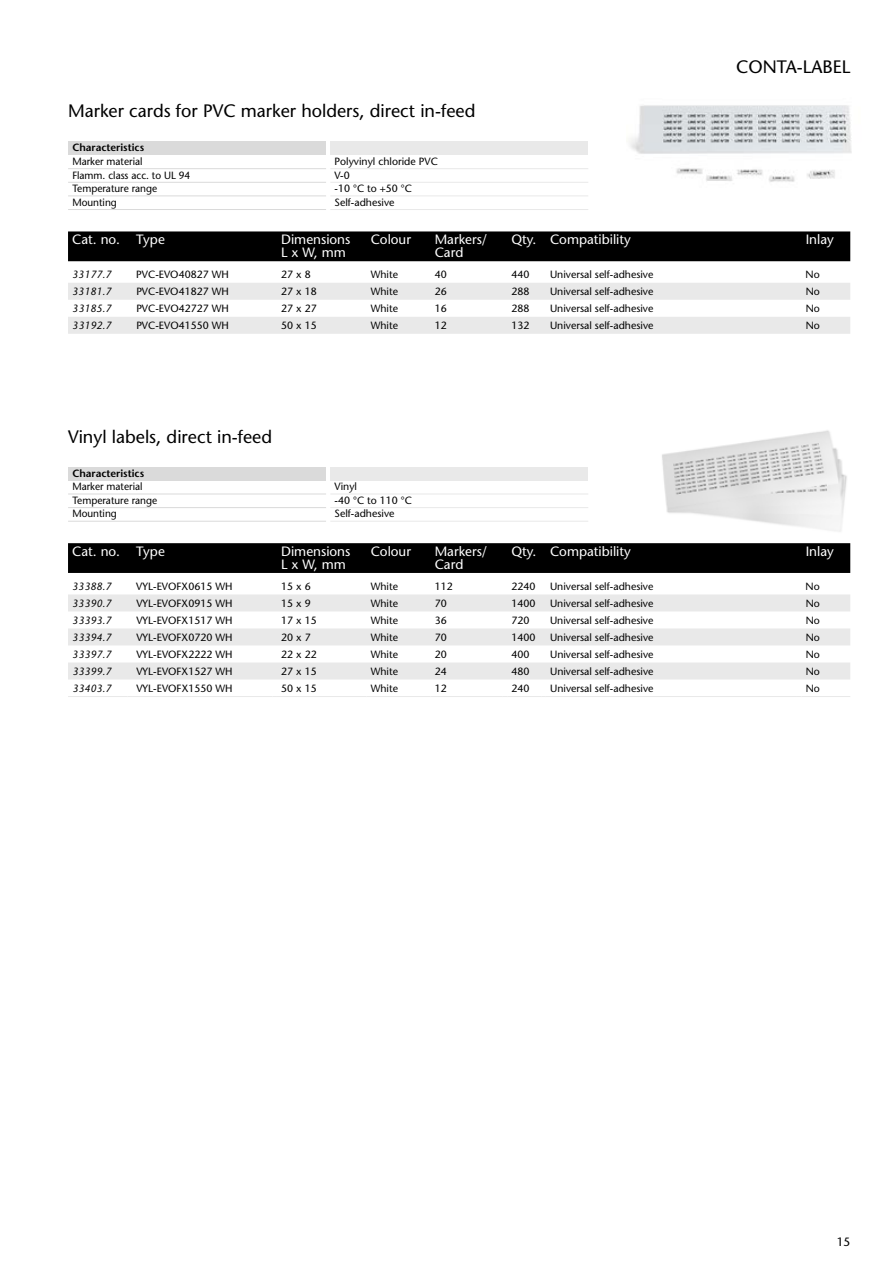
<style>
.page{position:relative;width:893px;height:1263px;background:#fff}
.page>*{position:absolute;margin:0;border:0;box-sizing:border-box;transform-origin:0 0}
.t1{font:500 18px "Stone Sans Std";color:#000}
.t2{font:500 13.5px/13.5px "Stone Sans Std";color:#fff}
.t3{font:500 12px "Stone Sans Std";color:#000}
.t4{font:500 10.5px/13.6px "Stone Sans Std";color:#000}
.t5{font:500 10.5px/13.6px "Stone Sans Std";color:#000;scale:.96 1}
.t6{font:italic 500 10.5px "Stone Sans Std";color:#000}
.t7{font:600 10.5px "Stone Sans Std";color:#000}
</style>
<div class="page">
<img style="left:662px;top:430px;width:185px;height:102px">
<img style="left:629px;top:105px;width:223px;height:77px">
<div style="left:68px;top:231px;width:782px;height:30px;background:#000"></div>
<svg style="left:68px;top:283px;width:782px;height:51px"></svg>
<div style="left:68px;top:543px;width:782px;height:30px;background:#000"></div>
<svg style="left:68px;top:594px;width:782px;height:85px;fill:#e9e9e9"></svg>
<hr style="left:68px;top:696px;width:60px;height:1px;background:#e9e9e9">
<hr style="left:132px;top:696px;width:140px;height:1px;background:#e9e9e9">
<hr style="left:277px;top:696px;width:85px;height:1px;background:#e9e9e9">
<hr style="left:366px;top:696px;width:60px;height:1px;background:#e9e9e9">
<hr style="left:430px;top:696px;width:73px;height:1px;background:#e9e9e9">
<hr style="left:507px;top:696px;width:34px;height:1px;background:#e9e9e9">
<hr style="left:546px;top:696px;width:251px;height:1px;background:#e9e9e9">
<hr style="left:801px;top:696px;width:49px;height:1px;background:#e9e9e9">
<div style="left:330px;top:141px;width:258px;height:14px;background:#e9e9e9"></div>
<hr style="left:330px;top:168px;width:258px;height:1px;background:#e9e9e9">
<hr style="left:330px;top:182px;width:258px;height:1px;background:#e9e9e9">
<hr style="left:330px;top:195px;width:258px;height:1px;background:#e9e9e9">
<hr style="left:330px;top:209px;width:258px;height:1px;background:#e9e9e9">
<div style="left:330px;top:467px;width:258px;height:13px;background:#e9e9e9"></div>
<hr style="left:330px;top:494px;width:258px;height:1px;background:#e9e9e9">
<hr style="left:330px;top:507px;width:258px;height:1px;background:#e9e9e9">
<hr style="left:330px;top:521px;width:258px;height:1px;background:#e9e9e9">
<div style="left:68px;top:141px;width:258px;height:14px;background:#dadada"></div>
<hr style="left:68px;top:168px;width:258px;height:1px;background:#dadada">
<hr style="left:68px;top:182px;width:258px;height:1px;background:#dadada">
<hr style="left:68px;top:195px;width:258px;height:1px;background:#dadada">
<hr style="left:68px;top:209px;width:258px;height:1px;background:#dadada">
<div style="left:68px;top:467px;width:258px;height:13px;background:#dadada"></div>
<hr style="left:68px;top:494px;width:258px;height:1px;background:#dadada">
<hr style="left:68px;top:507px;width:258px;height:1px;background:#dadada">
<hr style="left:68px;top:521px;width:258px;height:1px;background:#dadada">
<h1 class="t1" style="left:68px;top:100px;width:409px">Marker cards for PVC marker holders, direct in-feed</h1>
<p class="t7" style="left:72px;top:141px;width:73px">Characteristics</p>
<p class="t5" style="left:72px;top:154px;width:124px">Marker material<br>Flamm. class acc. to UL 94<br>Temperature range<br>Mounting</p>
<p class="t4" style="left:335px;top:154px;width:105px">Polyvinyl chloride PVC<br>V-0<br>-10 °C to +50 °C<br>Self-adhesive</p>
<h1 class="t1" style="left:736px;top:56px;width:116px">CONTA-LABEL</h1>
<p class="t2" style="left:72px;top:232px;width:94px">Cat. no. Type</p>
<p class="t2" style="left:281px;top:232px;width:71px">Dimensions<br>L x W, mm</p>
<p class="t2" style="left:371px;top:232px;width:42px">Colour</p>
<p class="t2" style="left:435px;top:232px;width:54px">Markers/<br>Card</p>
<p class="t2" style="left:511px;top:232px;width:121px">Qty. Compatibility</p>
<p class="t2" style="left:806px;top:232px;width:30px">Inlay</p>
<p class="t6" style="left:72px;top:268px;width:41px">33177.7</p>
<p class="t4" style="left:136px;top:268px;width:94px">PVC-EVO40827 WH</p>
<p class="t4" style="left:281px;top:268px;width:31px">27 x 8</p>
<p class="t4" style="left:371px;top:268px;width:29px">White</p>
<p class="t4" style="left:435px;top:268px;width:14px">40</p>
<p class="t4" style="left:511px;top:268px;width:20px">440</p>
<p class="t4" style="left:550px;top:268px;width:105px">Universal self-adhesive</p>
<p class="t4" style="left:806px;top:268px;width:16px">No</p>
<p class="t6" style="left:72px;top:285px;width:41px">33181.7</p>
<p class="t4" style="left:136px;top:285px;width:94px">PVC-EVO41827 WH</p>
<p class="t4" style="left:281px;top:285px;width:37px">27 x 18</p>
<p class="t4" style="left:371px;top:285px;width:29px">White</p>
<p class="t4" style="left:435px;top:285px;width:14px">26</p>
<p class="t4" style="left:511px;top:285px;width:20px">288</p>
<p class="t4" style="left:550px;top:285px;width:105px">Universal self-adhesive</p>
<p class="t4" style="left:806px;top:285px;width:16px">No</p>
<p class="t6" style="left:72px;top:302px;width:41px">33185.7</p>
<p class="t4" style="left:136px;top:302px;width:94px">PVC-EVO42727 WH</p>
<p class="t4" style="left:281px;top:302px;width:37px">27 x 27</p>
<p class="t4" style="left:371px;top:302px;width:29px">White</p>
<p class="t4" style="left:435px;top:302px;width:14px">16</p>
<p class="t4" style="left:512px;top:302px;width:20px">288</p>
<p class="t4" style="left:550px;top:302px;width:105px">Universal self-adhesive</p>
<p class="t4" style="left:806px;top:302px;width:16px">No</p>
<p class="t6" style="left:72px;top:319px;width:41px">33192.7</p>
<p class="t4" style="left:136px;top:319px;width:94px">PVC-EVO41550 WH</p>
<p class="t4" style="left:281px;top:319px;width:37px">50 x 15</p>
<p class="t4" style="left:371px;top:319px;width:29px">White</p>
<p class="t4" style="left:435px;top:319px;width:14px">12</p>
<p class="t4" style="left:512px;top:319px;width:20px">132</p>
<p class="t4" style="left:550px;top:319px;width:105px">Universal self-adhesive</p>
<p class="t4" style="left:806px;top:319px;width:16px">No</p>
<h1 class="t1" style="left:68px;top:426px;width:206px">Vinyl labels, direct in-feed</h1>
<p class="t7" style="left:72px;top:467px;width:73px">Characteristics</p>
<p class="t5" style="left:72px;top:480px;width:90px">Marker material<br>Temperature range<br>Mounting</p>
<p class="t4" style="left:335px;top:480px;width:79px">Vinyl<br>-40 °C to 110 °C<br>Self-adhesive</p>
<p class="t2" style="left:72px;top:544px;width:94px">Cat. no. Type</p>
<p class="t2" style="left:281px;top:544px;width:71px">Dimensions<br>L x W, mm</p>
<p class="t2" style="left:371px;top:544px;width:42px">Colour</p>
<p class="t2" style="left:435px;top:544px;width:54px">Markers/<br>Card</p>
<p class="t2" style="left:511px;top:544px;width:121px">Qty. Compatibility</p>
<p class="t2" style="left:806px;top:544px;width:30px">Inlay</p>
<p class="t6" style="left:72px;top:580px;width:41px">33388.7</p>
<p class="t4" style="left:136px;top:579px;width:98px">VYL-EVOFX0615 WH</p>
<p class="t4" style="left:281px;top:579px;width:31px">15 x 6</p>
<p class="t4" style="left:371px;top:579px;width:29px">White</p>
<p class="t4" style="left:435px;top:579px;width:20px">112</p>
<p class="t4" style="left:511px;top:579px;width:26px">2240</p>
<p class="t4" style="left:550px;top:579px;width:105px">Universal self-adhesive</p>
<p class="t4" style="left:806px;top:579px;width:16px">No</p>
<p class="t6" style="left:72px;top:597px;width:41px">33390.7</p>
<p class="t4" style="left:136px;top:596px;width:98px">VYL-EVOFX0915 WH</p>
<p class="t4" style="left:281px;top:596px;width:31px">15 x 9</p>
<p class="t4" style="left:371px;top:596px;width:29px">White</p>
<p class="t4" style="left:435px;top:596px;width:14px">70</p>
<p class="t4" style="left:511px;top:596px;width:26px">1400</p>
<p class="t4" style="left:550px;top:596px;width:105px">Universal self-adhesive</p>
<p class="t4" style="left:806px;top:596px;width:16px">No</p>
<p class="t6" style="left:72px;top:614px;width:41px">33393.7</p>
<p class="t4" style="left:136px;top:613px;width:98px">VYL-EVOFX1517 WH</p>
<p class="t4" style="left:281px;top:613px;width:37px">17 x 15</p>
<p class="t4" style="left:371px;top:613px;width:29px">White</p>
<p class="t4" style="left:435px;top:613px;width:14px">36</p>
<p class="t4" style="left:512px;top:613px;width:20px">720</p>
<p class="t4" style="left:550px;top:613px;width:105px">Universal self-adhesive</p>
<p class="t4" style="left:806px;top:613px;width:16px">No</p>
<p class="t6" style="left:72px;top:631px;width:41px">33394.7</p>
<p class="t4" style="left:136px;top:630px;width:98px">VYL-EVOFX0720 WH</p>
<p class="t4" style="left:281px;top:630px;width:31px">20 x 7</p>
<p class="t4" style="left:371px;top:630px;width:29px">White</p>
<p class="t4" style="left:435px;top:630px;width:14px">70</p>
<p class="t4" style="left:512px;top:630px;width:26px">1400</p>
<p class="t4" style="left:550px;top:630px;width:105px">Universal self-adhesive</p>
<p class="t4" style="left:806px;top:630px;width:16px">No</p>
<p class="t6" style="left:72px;top:648px;width:41px">33397.7</p>
<p class="t4" style="left:136px;top:647px;width:98px">VYL-EVOFX2222 WH</p>
<p class="t4" style="left:281px;top:647px;width:37px">22 x 22</p>
<p class="t4" style="left:371px;top:647px;width:29px">White</p>
<p class="t4" style="left:435px;top:647px;width:14px">20</p>
<p class="t4" style="left:512px;top:647px;width:20px">400</p>
<p class="t4" style="left:550px;top:647px;width:105px">Universal self-adhesive</p>
<p class="t4" style="left:806px;top:647px;width:16px">No</p>
<p class="t6" style="left:72px;top:665px;width:41px">33399.7</p>
<p class="t4" style="left:136px;top:664px;width:98px">VYL-EVOFX1527 WH</p>
<p class="t4" style="left:281px;top:664px;width:37px">27 x 15</p>
<p class="t4" style="left:371px;top:664px;width:29px">White</p>
<p class="t4" style="left:435px;top:664px;width:14px">24</p>
<p class="t4" style="left:512px;top:664px;width:20px">480</p>
<p class="t4" style="left:550px;top:664px;width:105px">Universal self-adhesive</p>
<p class="t4" style="left:806px;top:664px;width:16px">No</p>
<p class="t6" style="left:72px;top:682px;width:41px">33403.7</p>
<p class="t4" style="left:136px;top:681px;width:98px">VYL-EVOFX1550 WH</p>
<p class="t4" style="left:281px;top:681px;width:37px">50 x 15</p>
<p class="t4" style="left:371px;top:681px;width:29px">White</p>
<p class="t4" style="left:435px;top:681px;width:14px">12</p>
<p class="t4" style="left:512px;top:681px;width:20px">240</p>
<p class="t4" style="left:550px;top:681px;width:105px">Universal self-adhesive</p>
<p class="t4" style="left:806px;top:681px;width:16px">No</p>
<p class="t3" style="left:837px;top:1235px;width:15px">15</p>
</div>
